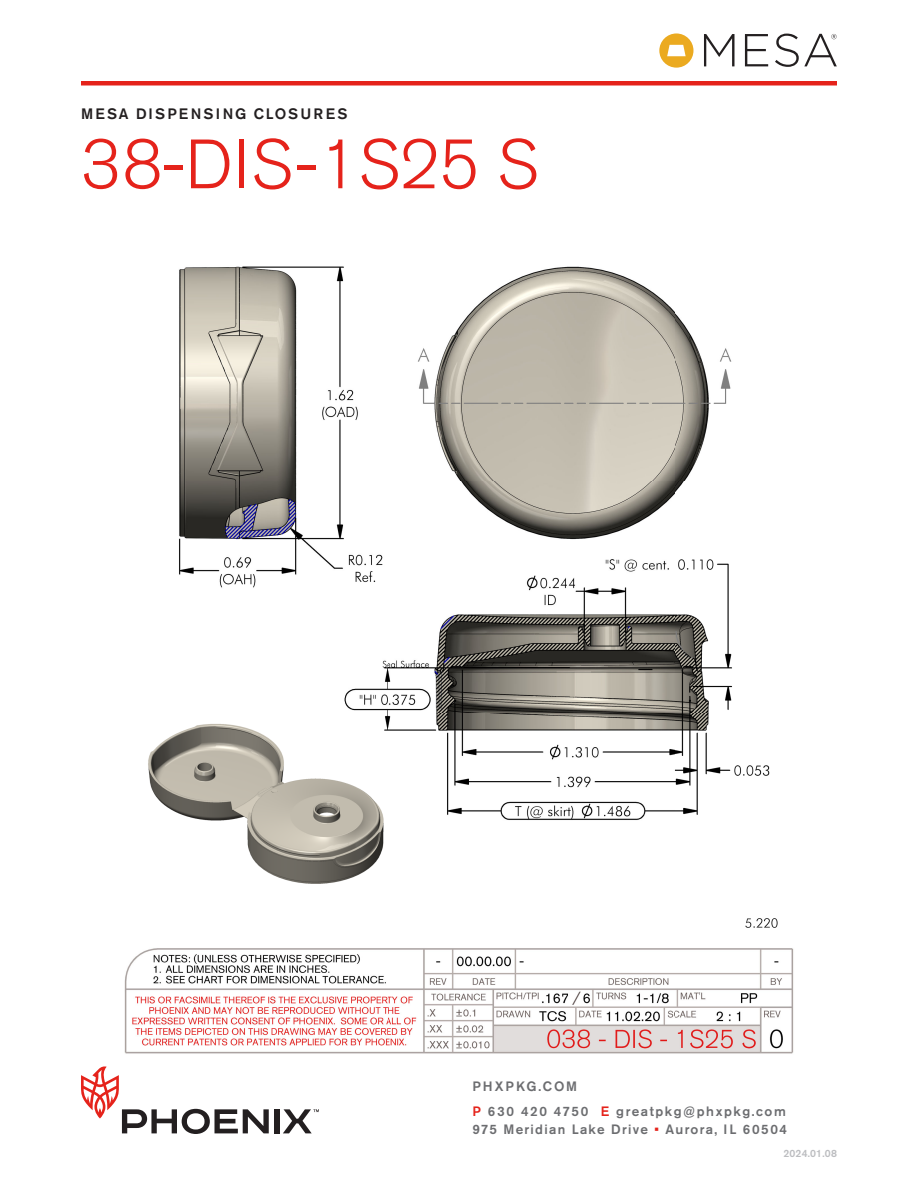
<style>
.page{position:relative;width:918px;height:1188px;background:#fff}
.page>*{position:absolute;margin:0;border:0;box-sizing:border-box;transform-origin:0 0}
.t1{font:300 69px "Akzidenz Grotesk Std";letter-spacing:.005em;color:#e5231b}
.t2{font:500 15px "Akzidenz Grotesk Std";letter-spacing:.155em;color:#231f20}
.t3{font:500 13.5px/24.8px "Akzidenz Grotesk Std";letter-spacing:.115em;color:#6c6d70}
.t4{font:500 13.5px "Akzidenz Grotesk Std";letter-spacing:.095em;color:#6c6d70}
.t5{font:500 10.5px "Akzidenz Grotesk Std";letter-spacing:.02em;color:#bcbdc0}
.s1{color:#e5231b}
</style>
<div class="page">
<div style="left:81px;top:81px;width:756px;height:5px;background:#e5231b"></div>
<div style="left:274px;top:1109px;width:5px;height:24px;background:#231f20"></div>
<svg style="left:81px;top:1066px;width:188px;height:68px"></svg>
<svg style="left:283px;top:1109px;width:36px;height:24px"></svg>
<svg style="left:704px;top:34px;width:30px;height:32px"></svg>
<svg style="left:745px;top:34px;width:23px;height:32px"></svg>
<svg style="left:659px;top:33px;width:34px;height:35px"></svg>
<svg style="left:775px;top:34px;width:62px;height:33px"></svg>
<img style="left:124px;top:266px;width:670px;height:788px">
<p class="t2" style="left:81px;top:105px;width:268px">MESA DISPENSING CLOSURES</p>
<h1 class="t1" style="left:81px;top:126px;width:459px">38-DIS-1S25 S</h1>
<p class="t3" style="left:472px;top:1074px;width:315px">PHXPKG.COM<br><span class="s1">P</span> 630 420 4750 <span class="s1">E</span> greatpkg@phxpkg.com</p>
<p class="t4" style="left:472px;top:1121px;width:316px">975 Meridian Lake Drive <span class="s1">•</span> Aurora, IL 60504</p>
<p class="t5" style="left:783px;top:1147px;width:55px">2024.01.08</p>
</div>
